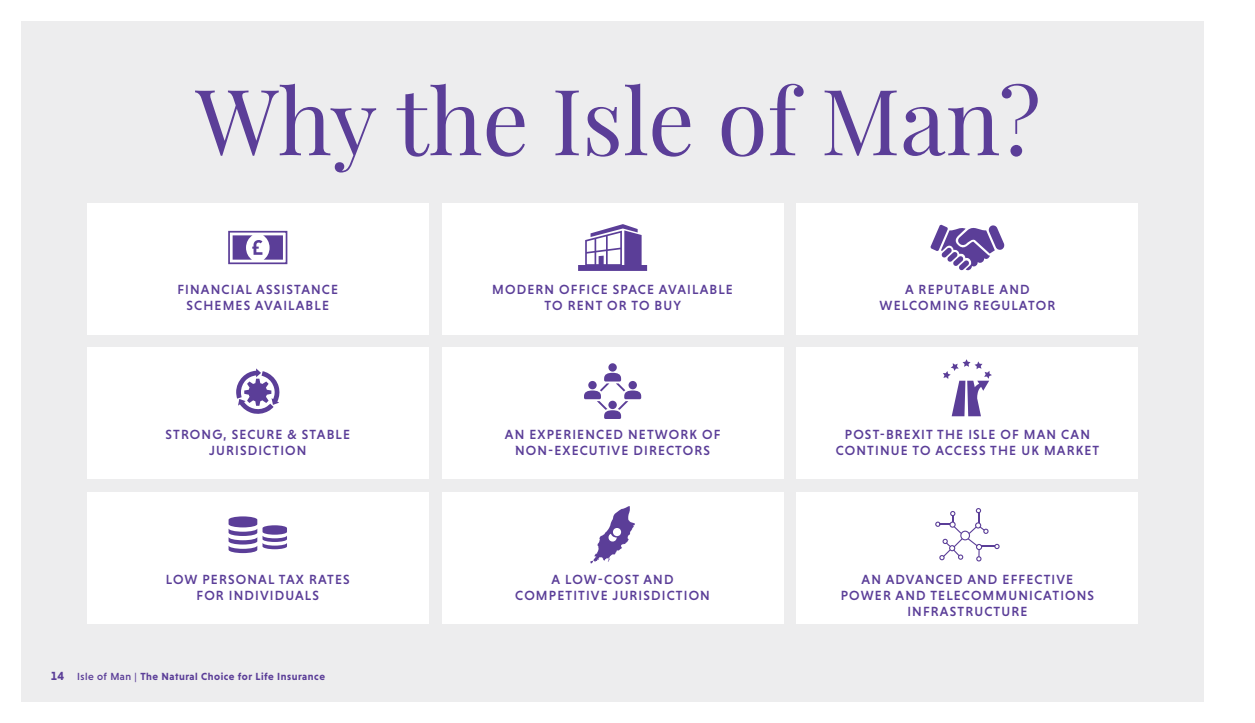
<style>
.page{position:relative;width:1255px;height:723px;background:#fff}
.page>*{position:absolute;margin:0;border:0;box-sizing:border-box;transform-origin:0 0}
.t1{font:91.5px "Playfair Display";color:#5b3e98}
.t2{font:500 13.5px/16.2px "Niveau Grotesk";letter-spacing:.085em;color:#5b3e98;text-align:center}
.t3{font:700 10.5px "Niveau Grotesk";letter-spacing:.05em;color:#5b3e98}
.s1{font-size:12px}
.s2{font-weight:500}
</style>
<div class="page">
<div style="left:21px;top:21px;width:1182px;height:681px;background:#ededee"></div>
<div style="left:87px;top:203px;width:341px;height:131px;background:#fff"></div>
<div style="left:87px;top:347px;width:341px;height:132px;background:#fff"></div>
<div style="left:87px;top:492px;width:341px;height:132px;background:#fff"></div>
<div style="left:228px;top:231px;width:59px;height:33px;border:2px solid #5b3e98"></div>
<svg style="left:233px;top:235px;width:50px;height:25px"></svg>
<svg style="left:236px;top:368px;width:44px;height:46px"></svg>
<svg style="left:228px;top:516px;width:59px;height:37px"></svg>
<div style="left:442px;top:203px;width:341px;height:131px;background:#fff"></div>
<div style="left:442px;top:347px;width:341px;height:132px;background:#fff"></div>
<div style="left:442px;top:492px;width:341px;height:132px;background:#fff"></div>
<svg style="left:578px;top:224px;width:69px;height:47px"></svg>
<div style="left:608px;top:363px;width:8px;height:9px;background:#5b3e98;border-radius:50%"></div>
<svg style="left:584px;top:373px;width:57px;height:46px"></svg>
<svg style="left:590px;top:506px;width:45px;height:57px"></svg>
<div style="left:796px;top:203px;width:341px;height:131px;background:#fff"></div>
<div style="left:796px;top:347px;width:341px;height:132px;background:#fff"></div>
<div style="left:796px;top:492px;width:341px;height:132px;background:#fff"></div>
<svg style="left:935px;top:508px;width:64px;height:53px"></svg>
<svg style="left:930px;top:225px;width:74px;height:46px"></svg>
<svg style="left:943px;top:359px;width:48px;height:57px"></svg>
<h1 class="t1" style="left:196px;top:64px;width:846px">Why the Isle of Man?</h1>
<p class="t2" style="left:177px;top:281px;width:162px">FINANCIAL ASSISTANCE<br>SCHEMES AVAILABLE</p>
<p class="t2" style="left:492px;top:281px;width:242px">MODERN OFFICE SPACE AVAILABLE<br>TO RENT OR TO BUY</p>
<p class="t2" style="left:879px;top:281px;width:177px">A REPUTABLE AND<br>WELCOMING REGULATOR</p>
<p class="t2" style="left:165px;top:426px;width:186px">STRONG, SECURE &amp; STABLE<br>JURISDICTION</p>
<p class="t2" style="left:505px;top:426px;width:217px">AN EXPERIENCED NETWORK OF<br>NON-EXECUTIVE DIRECTORS</p>
<p class="t2" style="left:835px;top:426px;width:265px">POST-BREXIT THE ISLE OF MAN CAN<br>CONTINUE TO ACCESS THE UK MARKET</p>
<p class="t2" style="left:166px;top:571px;width:185px">LOW PERSONAL TAX RATES<br>FOR INDIVIDUALS</p>
<p class="t2" style="left:515px;top:571px;width:196px">A LOW-COST AND<br>COMPETITIVE JURISDICTION</p>
<p class="t2" style="left:840px;top:571px;width:255px">AN ADVANCED AND EFFECTIVE<br>POWER AND TELECOMMUNICATIONS<br>INFRASTRUCTURE</p>
<p class="t3" style="left:51px;top:671px;width:275px"><span class="s1">14</span> <span class="s2">Isle of Man |</span> The Natural Choice for Life Insurance</p>
</div>
